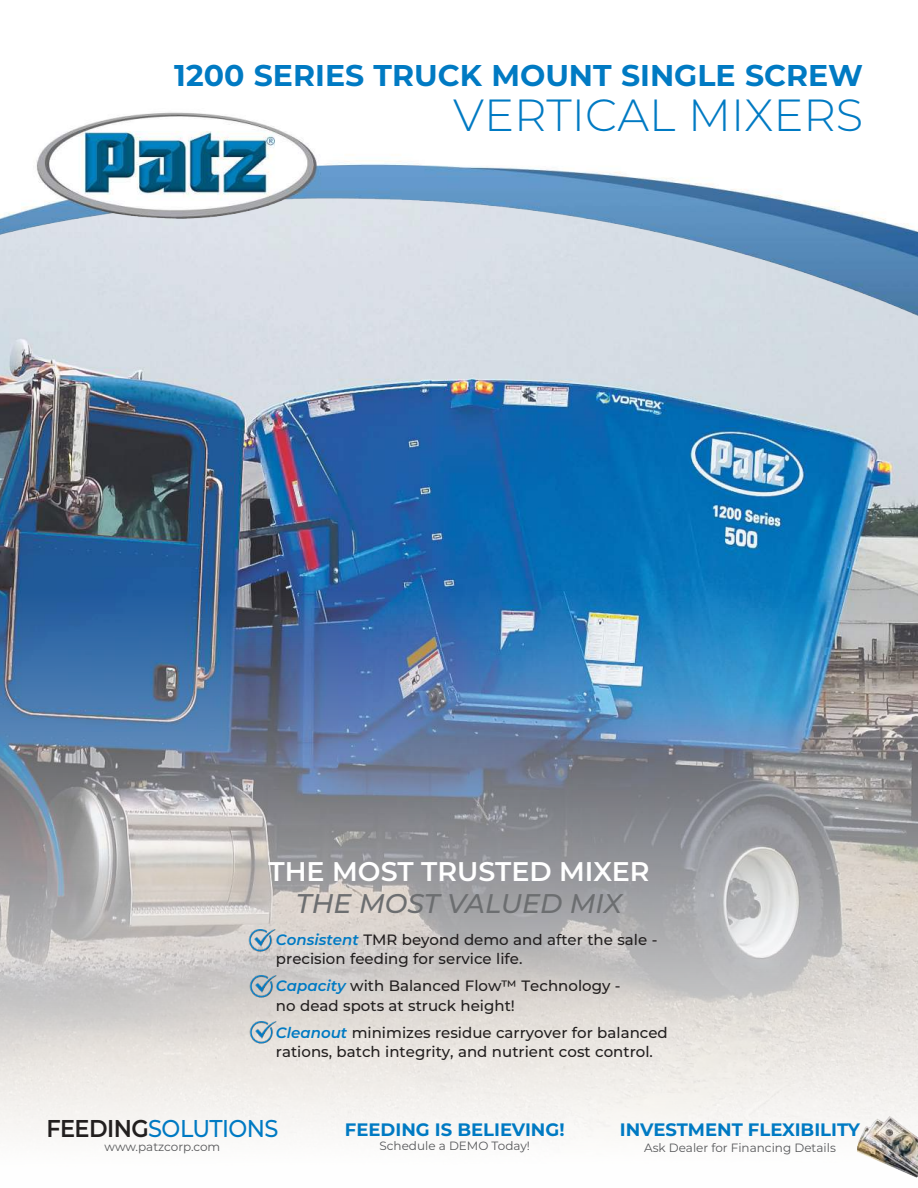
<style>
.page{position:relative;width:918px;height:1188px;background:#fff}
.page>*{position:absolute;margin:0;border:0;box-sizing:border-box;transform-origin:0 0}
.t1{font:300 45px "Montserrat";color:#007ac3}
.t2{font:700 30px "Montserrat";color:#007ac3}
.t3{font:600 27px "Montserrat";color:#fff}
.t4{font:italic 500 27px "Montserrat";color:#6c6e70}
.t5{font:500 24.3px "Montserrat";letter-spacing:-.025em;color:#007ac3;scale:.93 1}
.t6{font:700 18px "Montserrat";color:#007ac3}
.t7{font:500 15px/19.5px "Montserrat";color:#221f1f}
.t8{font:12px "Montserrat";color:#57585a}
.s1{font-weight:600;font-style:italic;color:#007ac3}
.s2{font-weight:600;color:#221f1f}
</style>
<div class="page">
<img style="left:0;top:417px;width:918px;height:721px">
<img style="left:0;top:113px;width:918px;height:304px">
<div style="left:156px;top:46px;width:725px;height:104px;background:#fff"></div>
<img style="left:249px;top:927px;width:27px;height:27px">
<img style="left:249px;top:973px;width:27px;height:27px">
<img style="left:250px;top:1018px;width:27px;height:27px">
<img style="left:857px;top:1116px;width:61px;height:62px">
<h2 class="t2" style="left:174px;top:61px;width:690px">1200 SERIES TRUCK MOUNT SINGLE SCREW</h2>
<h1 class="t1" style="left:453px;top:89px;width:412px">VERTICAL MIXERS</h1>
<h3 class="t3" style="left:268px;top:856px;width:383px">THE MOST TRUSTED MIXER</h3>
<h3 class="t4" style="left:296px;top:888px;width:328px">THE MOST VALUED MIX</h3>
<p class="t7" style="left:276px;top:930px;width:383px"><span class="s1">Consistent</span> TMR beyond demo and after the sale - precision feeding for service life.</p>
<p class="t7" style="left:276px;top:977px;width:346px"><span class="s1">Capacity</span> with Balanced Flow™ Technology - no dead spots at struck height!</p>
<p class="t7" style="left:276px;top:1023px;width:393px"><span class="s1">Cleanout</span> minimizes residue carryover for balanced rations, batch integrity, and nutrient cost control.</p>
<h3 class="t5" style="left:46px;top:1117px;width:251px"><span class="s2">FEEDING</span>SOLUTIONS</h3>
<p class="t8" style="left:105px;top:1141px;width:117px">www.patzcorp.com</p>
<p class="t6" style="left:345px;top:1121px;width:221px">FEEDING IS BELIEVING!</p>
<p class="t8" style="left:380px;top:1140px;width:152px">Schedule a DEMO Today!</p>
<p class="t6" style="left:620px;top:1121px;width:242px">INVESTMENT FLEXIBILITY</p>
<p class="t8" style="left:644px;top:1142px;width:193px">Ask Dealer for Financing Details</p>
</div>
